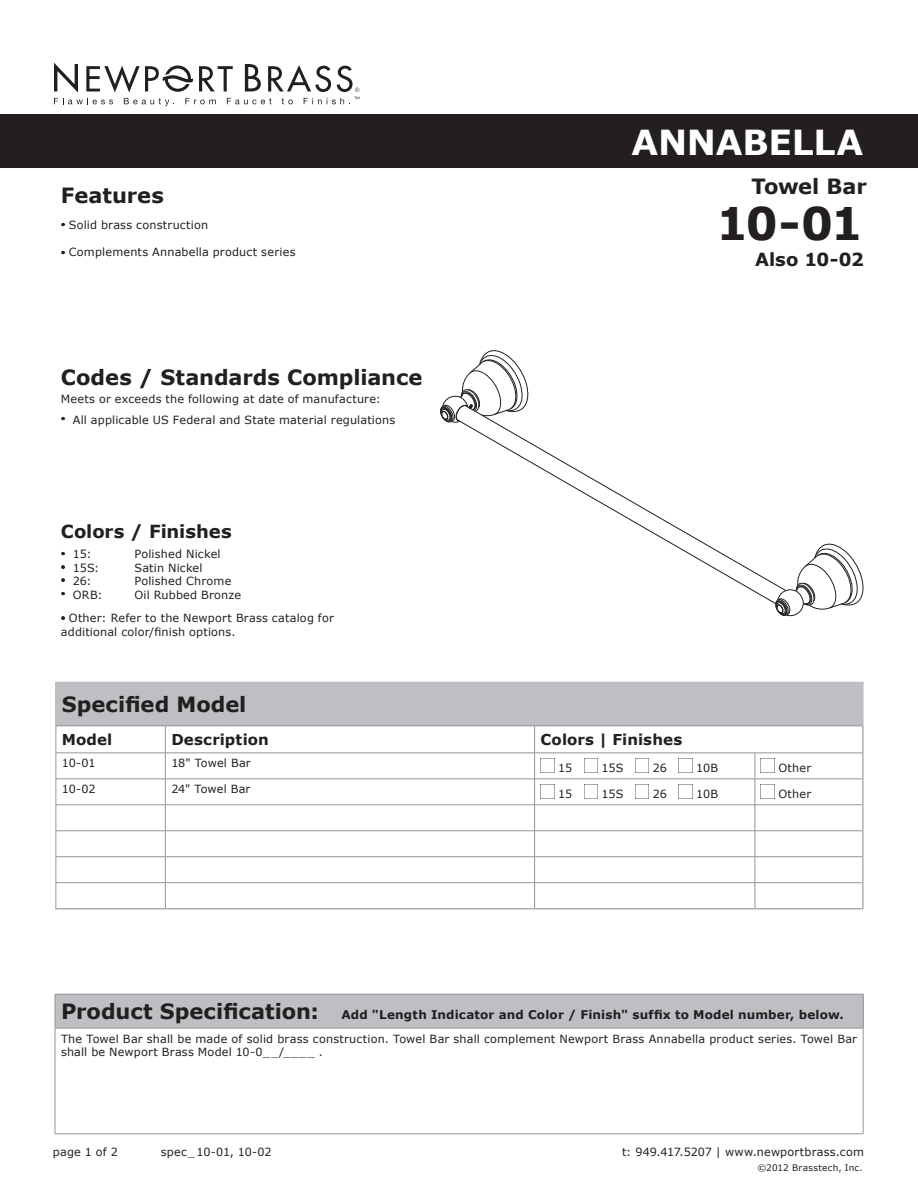
<style>
.page{position:relative;width:918px;height:1188px;background:#fff}
.page>*{position:absolute;margin:0;border:0;box-sizing:border-box;transform-origin:0 0}
.t1{font:700 45px "Verdana";color:#231f20}
.t2{font:700 34.5px "Verdana";letter-spacing:-.005em;color:#fff}
.t3{font:700 21px "Verdana";color:#231f20}
.t4{font:700 18px "Verdana";letter-spacing:-.005em;color:#231f20}
.t5{font:700 15px "Verdana";letter-spacing:.005em;color:#231f20}
.t6{font:700 12px "Verdana";letter-spacing:.015em;color:#231f20}
.t7{font:11.25px/13.5px "Verdana";letter-spacing:.015em;color:#231f20}
.t8{font:11.25px "Verdana";letter-spacing:-.01em;color:#231f20}
.t9{font:9px "Verdana";letter-spacing:.025em;color:#231f20}
</style>
<div class="page">
<div style="left:0;top:114px;width:918px;height:54px;background:#231f20"></div>
<div style="left:56px;top:682px;width:807px;height:44px;background:#bebfc2"></div>
<hr style="left:56px;top:726px;width:109px;height:1px;background:#939598">
<hr style="left:165px;top:726px;width:370px;height:1px;background:#939598">
<hr style="left:535px;top:726px;width:220px;height:1px;background:#939598">
<hr style="left:755px;top:726px;width:108px;height:1px;background:#939598">
<hr style="left:56px;top:753px;width:109px;height:1px;background:#939598">
<hr style="left:165px;top:753px;width:370px;height:1px;background:#939598">
<hr style="left:535px;top:753px;width:220px;height:1px;background:#939598">
<hr style="left:755px;top:753px;width:108px;height:1px;background:#939598">
<hr style="left:56px;top:779px;width:109px;height:1px;background:#939598">
<hr style="left:165px;top:779px;width:370px;height:1px;background:#939598">
<hr style="left:535px;top:779px;width:220px;height:1px;background:#939598">
<hr style="left:755px;top:779px;width:108px;height:1px;background:#939598">
<hr style="left:56px;top:805px;width:109px;height:1px;background:#939598">
<hr style="left:165px;top:805px;width:370px;height:1px;background:#939598">
<hr style="left:535px;top:805px;width:220px;height:1px;background:#939598">
<hr style="left:755px;top:805px;width:108px;height:1px;background:#939598">
<hr style="left:56px;top:831px;width:109px;height:1px;background:#939598">
<hr style="left:165px;top:831px;width:370px;height:1px;background:#939598">
<hr style="left:535px;top:831px;width:220px;height:1px;background:#939598">
<hr style="left:755px;top:831px;width:108px;height:1px;background:#939598">
<hr style="left:56px;top:856px;width:109px;height:1px;background:#939598">
<hr style="left:165px;top:856px;width:370px;height:1px;background:#939598">
<hr style="left:535px;top:856px;width:220px;height:1px;background:#939598">
<hr style="left:755px;top:856px;width:108px;height:1px;background:#939598">
<hr style="left:56px;top:882px;width:109px;height:1px;background:#939598">
<hr style="left:165px;top:882px;width:370px;height:1px;background:#939598">
<svg style="left:165px;top:726px;width:1px;height:181px"></svg>
<hr style="left:535px;top:882px;width:220px;height:1px;background:#939598">
<svg style="left:534px;top:727px;width:1px;height:180px"></svg>
<hr style="left:755px;top:882px;width:108px;height:1px;background:#939598">
<img style="left:584px;top:759px;width:14px;height:13px">
<img style="left:635px;top:759px;width:14px;height:13px">
<img style="left:584px;top:785px;width:14px;height:13px">
<img style="left:635px;top:785px;width:14px;height:13px">
<svg style="left:755px;top:753px;width:19px;height:154px"></svg>
<div style="left:55px;top:682px;width:808px;height:227px;border:1px solid #bebfc2"></div>
<div style="left:55px;top:994px;width:808px;height:34px;background:#bebfc2"></div>
<hr style="left:55px;top:994px;width:808px;height:1px;background:#939598">
<hr style="left:55px;top:994px;width:1px;height:34px;background:#939598">
<hr style="left:863px;top:994px;width:1px;height:34px;background:#939598">
<hr style="left:55px;top:1028px;width:808px;height:1px;background:#939598">
<hr style="left:55px;top:1028px;width:1px;height:106px;background:#939598">
<hr style="left:863px;top:1028px;width:1px;height:106px;background:#939598">
<hr style="left:55px;top:1134px;width:808px;height:1px;background:#939598">
<svg style="left:61px;top:551px;width:4px;height:5px"></svg>
<svg style="left:61px;top:565px;width:4px;height:5px"></svg>
<svg style="left:61px;top:578px;width:4px;height:5px"></svg>
<svg style="left:61px;top:591px;width:4px;height:5px"></svg>
<svg style="left:61px;top:616px;width:4px;height:5px"></svg>
<svg style="left:61px;top:222px;width:4px;height:5px"></svg>
<svg style="left:61px;top:250px;width:4px;height:5px"></svg>
<svg style="left:61px;top:416px;width:4px;height:5px"></svg>
<svg style="left:54px;top:63px;width:305px;height:43px"></svg>
<svg style="left:489px;top:439px;width:286px;height:152px"></svg>
<svg style="left:440px;top:350px;width:89px;height:89px"></svg>
<svg style="left:775px;top:543px;width:89px;height:73px"></svg>
<h3 class="t3" style="left:61px;top:182px;width:105px">Features</h3>
<p class="t7" style="left:69px;top:218px;width:141px">Solid brass construction</p>
<p class="t7" style="left:69px;top:245px;width:228px">Complements Annabella product series</p>
<h3 class="t3" style="left:61px;top:364px;width:363px">Codes / Standards Compliance</h3>
<p class="t7" style="left:73px;top:388px;width:324px;line-height:21px;text-indent:-12px">Meets or exceeds the following at date of manufacture:<br>All applicable US Federal and State material regulations</p>
<h3 class="t4" style="left:61px;top:520px;width:172px">Colors / Finishes</h3>
<p class="t7" style="left:73px;top:547px;width:31px">15:<br>15S:<br>26:<br>ORB:</p>
<p class="t7" style="left:135px;top:547px;width:108px">Polished Nickel<br>Satin Nickel<br>Polished Chrome<br>Oil Rubbed Bronze</p>
<p class="t7" style="left:61px;top:611px;width:275px;text-indent:8px">Other: Refer to the Newport Brass catalog for additional color/finish options.</p>
<h2 class="t2" style="left:631px;top:121px;width:233px">ANNABELLA</h2>
<h3 class="t3" style="left:752px;top:173px;width:117px">Towel Bar</h3>
<h1 class="t1" style="left:716px;top:195px;width:148px">10-01</h1>
<h3 class="t4" style="left:755px;top:248px;width:110px">Also 10-02</h3>
<h3 class="t3" style="left:62px;top:691px;width:186px">Specified Model</h3>
<h3 class="t5" style="left:62px;top:730px;width:52px">Model</h3>
<h3 class="t5" style="left:171px;top:730px;width:99px">Description</h3>
<h3 class="t5" style="left:541px;top:730px;width:143px">Colors | Finishes</h3>
<p class="t7" style="left:62px;top:756px;width:35px">10-01</p>
<p class="t7" style="left:171px;top:756px;width:81px">18" Towel Bar</p>
<p class="t7" style="left:558px;top:761px;width:16px">15</p>
<p class="t7" style="left:601px;top:761px;width:23px">15S</p>
<p class="t7" style="left:653px;top:761px;width:16px">26</p>
<p class="t7" style="left:696px;top:761px;width:23px">10B</p>
<p class="t7" style="left:778px;top:761px;width:34px">Other</p>
<p class="t7" style="left:62px;top:782px;width:35px">10-02</p>
<p class="t7" style="left:171px;top:782px;width:81px">24" Towel Bar</p>
<p class="t7" style="left:558px;top:787px;width:16px">15</p>
<p class="t7" style="left:601px;top:787px;width:23px">15S</p>
<p class="t7" style="left:653px;top:787px;width:16px">26</p>
<p class="t7" style="left:696px;top:787px;width:23px">10B</p>
<p class="t7" style="left:778px;top:787px;width:34px">Other</p>
<h3 class="t3" style="left:61px;top:998px;width:259px">Product Specification:</h3>
<p class="t7" style="left:61px;top:1032px;width:798px">The Towel Bar shall be made of solid brass construction. Towel Bar shall complement Newport Brass Annabella product series. Towel Bar shall be Newport Brass Model 10-0__/____ .</p>
<p class="t6" style="left:342px;top:1007px;width:504px">Add "Length Indicator and Color / Finish" suffix to Model number, below.</p>
<p class="t7" style="left:53px;top:1144px;width:67px">page 1 of 2</p>
<p class="t8" style="left:161px;top:1144px;width:112px">spec_10-01, 10-02</p>
<p class="t7" style="left:622px;top:1144px;width:243px">t: 949.417.5207 | www.newportbrass.com</p>
<p class="t9" style="left:757px;top:1162px;width:107px">©2012 Brasstech, Inc.</p>
</div>
